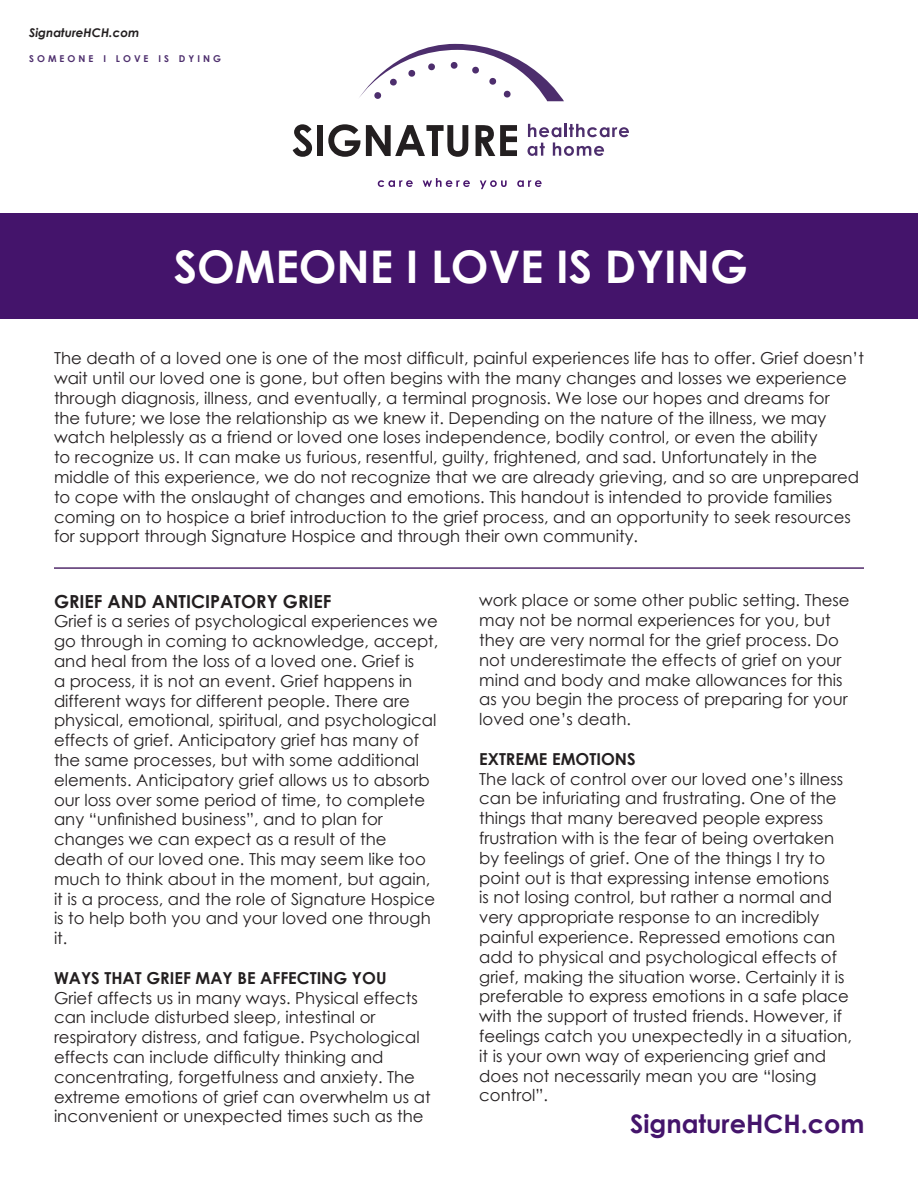
<style>
.page{position:relative;width:918px;height:1188px;background:#fff}
.page>*{position:absolute;margin:0;border:0;box-sizing:border-box;transform-origin:0 0}
.t1{font:700 45px "Century Gothic";color:#fff}
.t2{font:700 25.5px "Century Gothic";color:#44146b}
.t3{font:700 18px "Century Gothic";color:#231f20}
.t4{font:16.5px/19.8px "Century Gothic";color:#231f20}
.t5{font:700 16.5px "Century Gothic";color:#231f20}
.t6{font:italic 700 12px "Century Gothic";color:#231f20}
.t7{font:700 9.45px "Century Gothic";letter-spacing:.32em;color:#4d2e6d}
</style>
<div class="page">
<div style="left:0;top:213px;width:918px;height:106px;background:#44146b"></div>
<svg style="left:359px;top:44px;width:205px;height:57px"></svg>
<svg style="left:293px;top:124px;width:19px;height:33px"></svg>
<div style="left:317px;top:125px;width:6px;height:31px;background:#231f20"></div>
<svg style="left:328px;top:124px;width:32px;height:33px"></svg>
<svg style="left:366px;top:125px;width:102px;height:32px"></svg>
<svg style="left:476px;top:125px;width:41px;height:31px"></svg>
<svg style="left:528px;top:124px;width:101px;height:32px"></svg>
<svg style="left:378px;top:180px;width:35px;height:7px"></svg>
<svg style="left:423px;top:178px;width:47px;height:9px"></svg>
<svg style="left:480px;top:180px;width:27px;height:9px"></svg>
<svg style="left:517px;top:180px;width:25px;height:7px"></svg>
<hr style="left:54px;top:567px;width:810px;height:2px;background:#522c6c">
<p class="t6" style="left:29px;top:24px;width:112px">SignatureHCH.com</p>
<p class="t7" style="left:29px;top:51px;width:193px">SOMEONE I LOVE IS DYING</p>
<p class="t1" style="left:174px;top:233px;width:576px">SOMEONE I LOVE IS DYING</p>
<p class="t4" style="left:54px;top:348px;width:812px">The death of a loved one is one of the most difficult, painful experiences life has to offer. Grief doesn’t wait until our loved one is gone, but often begins with the many changes and losses we experience through diagnosis, illness, and eventually, a terminal prognosis. We lose our hopes and dreams for<br>the future; we lose the relationship as we knew it. Depending on the nature of the illness, we may watch helplessly as a friend or loved one loses independence, bodily control, or even the ability<br>to recognize us. It can make us furious, resentful, guilty, frightened, and sad. Unfortunately in the middle of this experience, we do not recognize that we are already grieving, and so are unprepared to cope with the onslaught of changes and emotions. This handout is intended to provide families coming on to hospice a brief introduction to the grief process, and an opportunity to seek resources for support through Signature Hospice and through their own community.</p>
<p class="t3" style="left:54px;top:587px;width:279px">GRIEF AND ANTICIPATORY GRIEF</p>
<p class="t4" style="left:54px;top:611px;width:386px">Grief is a series of psychological experiences we go through in coming to acknowledge, accept, and heal from the loss of a loved one. Grief is<br>a process, it is not an event. Grief happens in different ways for different people. There are physical, emotional, spiritual, and psychological effects of grief. Anticipatory grief has many of the same processes, but with some additional</p>
<p class="t4" style="left:54px;top:770px;width:383px">elements. Anticipatory grief allows us to absorb our loss over some period of time, to complete any “unfinished business”, and to plan for changes we can expect as a result of the death of our loved one. This may seem like too much to think about in the moment, but again, it is a process, and the role of Signature Hospice is to help both you and your loved one through it.</p>
<p class="t5" style="left:54px;top:965px;width:334px">WAYS THAT GRIEF MAY BE AFFECTING YOU</p>
<p class="t4" style="left:54px;top:987px;width:378px">Grief affects us in many ways. Physical effects can include disturbed sleep, intestinal or respiratory distress, and fatigue. Psychological effects can include difficulty thinking and concentrating, forgetfulness and anxiety. The extreme emotions of grief can overwhelm us at inconvenient or unexpected times such as the</p>
<p class="t4" style="left:479px;top:590px;width:372px">work place or some other public setting. These may not be normal experiences for you, but they are very normal for the grief process. Do not underestimate the effects of grief on your mind and body and make allowances for this as you begin the process of preparing for your loved one’s death.</p>
<p class="t5" style="left:479px;top:746px;width:158px">EXTREME EMOTIONS</p>
<p class="t4" style="left:479px;top:768px;width:374px">The lack of control over our loved one’s illness can be infuriating and frustrating. One of the things that many bereaved people express frustration with is the fear of being overtaken by feelings of grief. One of the things I try to point out is that expressing intense emotions<br>is not losing control, but rather a normal and very appropriate response to an incredibly painful experience. Repressed emotions can add to physical and psychological effects of grief, making the situation worse. Certainly it is preferable to express emotions in a safe place with the support of trusted friends. However, if feelings catch you unexpectedly in a situation, it is your own way of experiencing grief and does not necessarily mean you are “losing control”.</p>
<p class="t2" style="left:630px;top:1105px;width:236px">SignatureHCH.com</p>
</div>
